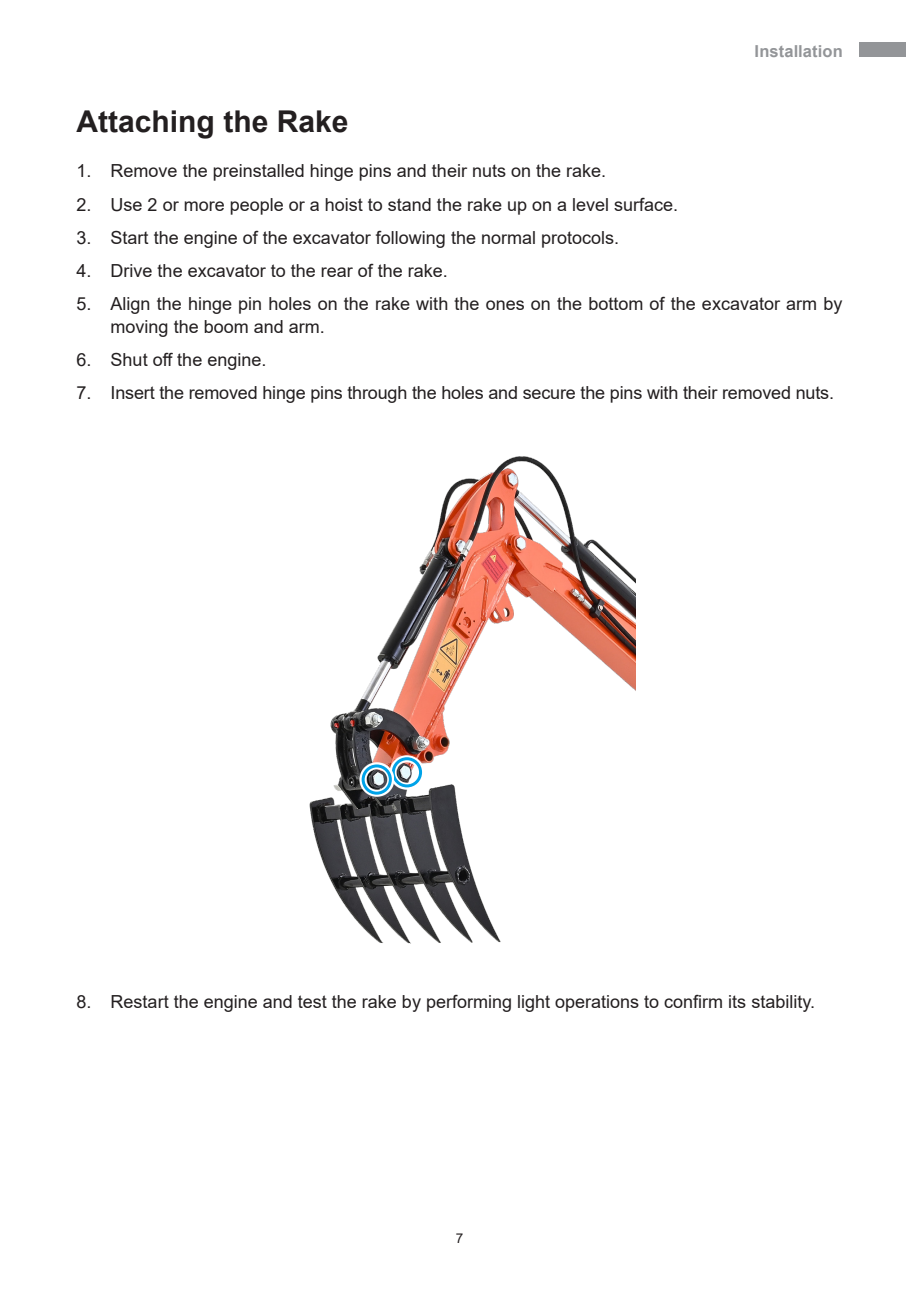
<style>
.page{position:relative;width:919px;height:1289px;background:#fff}
.page>*{position:absolute;margin:0;border:0;box-sizing:border-box;transform-origin:0 0}
.R--正文_0_0{font:700 30px "Arial";color:#231f20}
.C_R--带序号正文_6_-6{font:18px/22.5px "Arial";color:#231f20}
.t1{font:700 16.5px "Arial";letter-spacing:.005em;color:#939598}
.t2{font:13.5px "Arial";color:#231f20}
</style>
<div class="page">
<div style="left:859px;top:43px;width:47px;height:14px;background:#939598"></div>
<img style="left:309px;top:456px;width:326px;height:488px">
<svg style="left:389px;top:755px;width:35px;height:34px"></svg>
<div style="left:392px;top:757px;width:30px;height:30px;border:3px solid #00a3e8;border-radius:50%"></div>
<svg style="left:359px;top:762px;width:35px;height:34px"></svg>
<div style="left:361px;top:764px;width:31px;height:30px;border:3px solid #00a3e8;border-radius:50%"></div>
<p class="t1" style="left:754px;top:40px;width:90px">Installation</p>
<p class="R--正文_0_0" style="left:77px;top:100px;width:273px">Attaching the Rake</p>
<p class="C_R--带序号正文_6_-6" style="left:77px;top:160px;width:531px">1. Remove the preinstalled hinge pins and their nuts on the rake.</p>
<p class="C_R--带序号正文_6_-6" style="left:77px;top:193px;width:603px">2. Use 2 or more people or a hoist to stand the rake up on a level surface.</p>
<p class="C_R--带序号正文_6_-6" style="left:77px;top:226px;width:544px">3. Start the engine of the excavator following the normal protocols.</p>
<p class="C_R--带序号正文_6_-6" style="left:77px;top:259px;width:373px">4. Drive the excavator to the rear of the rake.</p>
<p class="C_R--带序号正文_6_-6" style="left:111px;top:292px;width:733px;text-indent:-34px">5. Align the hinge pin holes on the rake with the ones on the bottom of the excavator arm by moving the boom and arm.</p>
<p class="C_R--带序号正文_6_-6" style="left:77px;top:348px;width:191px">6. Shut off the engine.</p>
<p class="C_R--带序号正文_6_-6" style="left:77px;top:381px;width:759px">7. Insert the removed hinge pins through the holes and secure the pins with their removed nuts.</p>
<p class="C_R--带序号正文_6_-6" style="left:77px;top:990px;width:740px">8. Restart the engine and test the rake by performing light operations to confirm its stability.</p>
<p class="t2" style="left:455px;top:1228px;width:9px">7</p>
</div>
